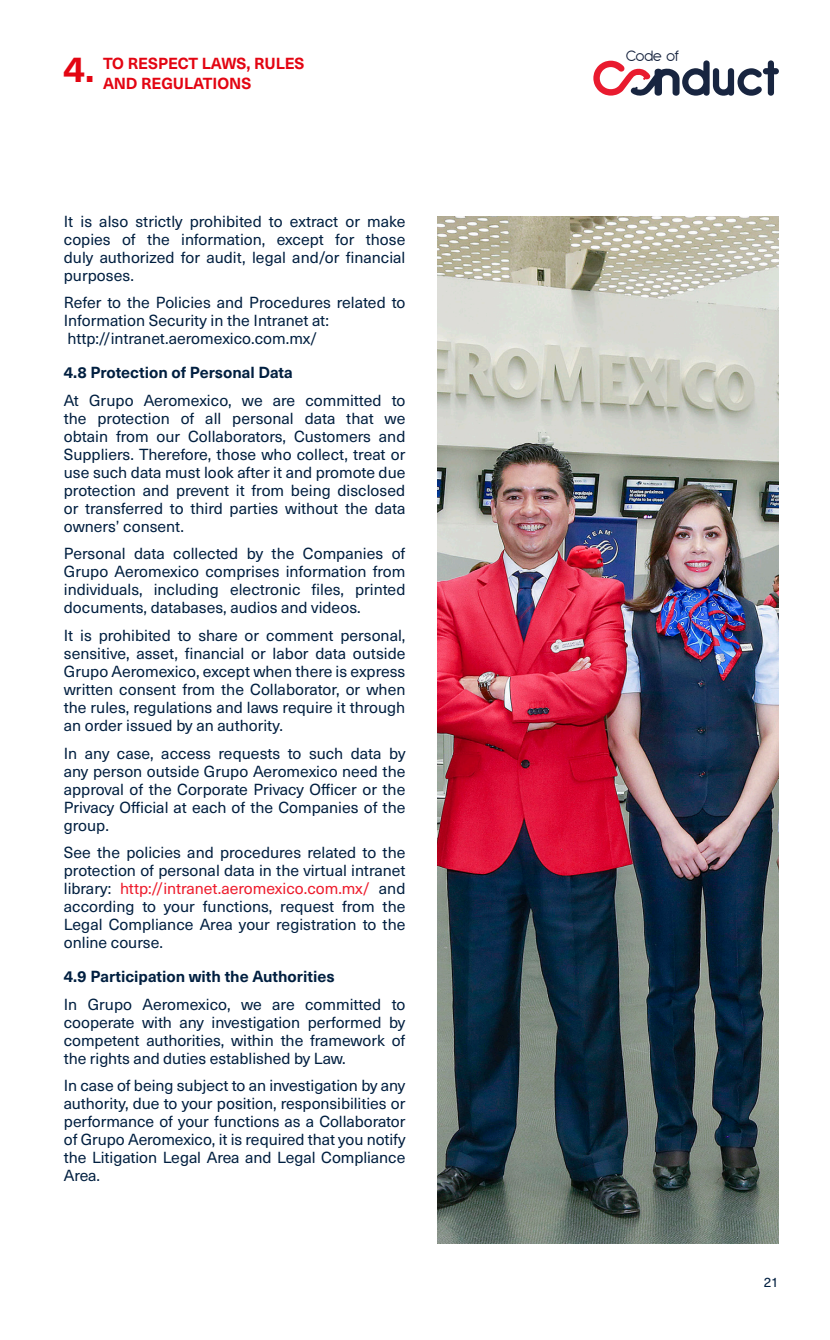
<style>
.page{position:relative;width:830px;height:1340px;background:#fff}
.page>*{position:absolute;margin:0;border:0;box-sizing:border-box;transform-origin:0 0}
.t1{font:700 36px "Neue Haas Unica Pro";color:#e30512}
.t2{font:16.43px "Antipasto";color:#182540}
.t3{font:15.75px/18px "Neue Haas Unica Pro";color:#001f40;text-align:justify}
.t4{font:700 15.75px "Neue Haas Unica Pro";color:#001f40}
.t5{font:700 15.75px "Neue Haas Unica Pro";letter-spacing:-.005em;color:#e30512}
.t6{font:13.5px "Neue Haas Unica Pro";color:#001f40}
.s1{color:#ee1b2c}
</style>
<div class="page">
<svg style="left:593px;top:60px;width:185px;height:36px"></svg>
<img style="left:437px;top:216px;width:341px;height:1026px">
<p class="t1" style="left:64px;top:47px;width:32px">4.</p>
<p class="t5" style="left:103px;top:53px;width:203px">TO RESPECT LAWS, RULES</p>
<p class="t5" style="left:103px;top:74px;width:150px">AND REGULATIONS</p>
<p class="t3" style="left:64px;top:212px;width:343px">It is also strictly prohibited to extract or make copies of the information, except for those duly authorized for audit, legal and/or financial purposes.</p>
<p class="t3" style="left:64px;top:294px;width:343px">Refer to the Policies and Procedures related to<br>Information Security in the Intranet at:</p>
<p class="t3" style="left:67px;top:330px;width:251px">http://intranet.aeromexico.com.mx/</p>
<p class="t4" style="left:64px;top:363px;width:230px">4.8 Protection of Personal Data</p>
<p class="t3" style="left:64px;top:391px;width:343px">At Grupo Aeromexico, we are committed to the protection of all personal data that we obtain from our Collaborators, Customers and Suppliers. Therefore, those who collect, treat or use such data must look after it and promote due protection and prevent it from being disclosed or transferred to third parties without the data owners’ consent.</p>
<p class="t3" style="left:64px;top:545px;width:343px">Personal data collected by the Companies of Grupo Aeromexico comprises information from individuals, including electronic files, printed documents, databases, audios and videos.</p>
<p class="t3" style="left:64px;top:626px;width:343px">It is prohibited to share or comment personal, sensitive, asset, financial or labor data outside Grupo Aeromexico, except when there is express written consent from the Collaborator, or when the rules, regulations and laws require it through an order issued by an authority.</p>
<p class="t3" style="left:64px;top:744px;width:343px">In any case, access requests to such data by any person outside Grupo Aeromexico need the approval of the Corporate Privacy Officer or the Privacy Official at each of the Companies of the group.</p>
<p class="t3" style="left:64px;top:843px;width:343px">See the policies and procedures related to the protection of personal data in the virtual intranet library: <span class="s1">http://intranet.aeromexico.com.mx/</span> and according to your functions, request from the Legal Compliance Area your registration to the online course.</p>
<p class="t4" style="left:64px;top:967px;width:272px">4.9 Participation with the Authorities</p>
<p class="t3" style="left:64px;top:995px;width:343px">In Grupo Aeromexico, we are committed to cooperate with any investigation performed by competent authorities, within the framework of the rights and duties established by Law.</p>
<p class="t3" style="left:64px;top:1077px;width:343px">In case of being subject to an investigation by any authority, due to your position, responsibilities or performance of your functions as a Collaborator of Grupo Aeromexico, it is required that you notify the Litigation Legal Area and Legal Compliance Area.</p>
<p class="t2" style="left:625px;top:46px;width:54px">Code of</p>
<p class="t6" style="left:763px;top:1273px;width:17px">21</p>
</div>
